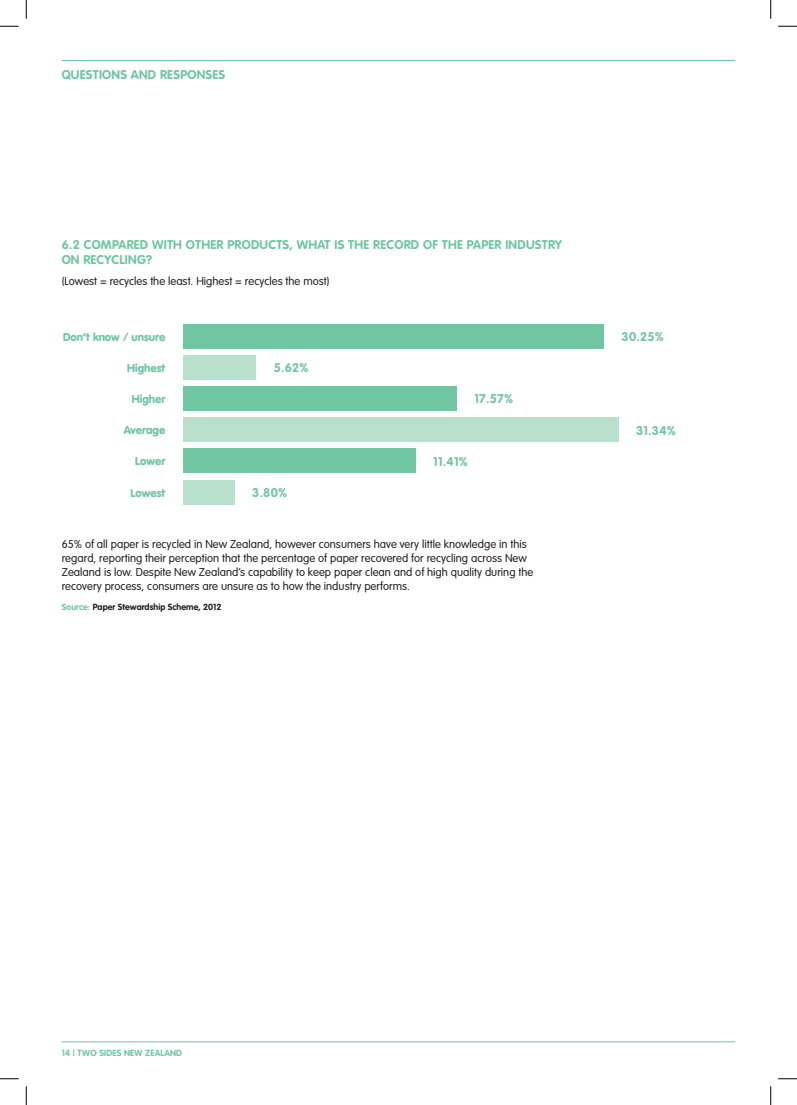
<style>
.page{position:relative;width:797px;height:1105px;background:#fff}
.page>*{position:absolute;margin:0;border:0;box-sizing:border-box;transform-origin:0 0}
.t1{font:700 12.5px/15px "VAG Rounded";letter-spacing:.02em;color:#70c6a2}
.t2{font:300 11.25px/13.8px "VAG Rounded";letter-spacing:.005em;color:#231f20}
.t3{font:900 11.25px "VAG Rounded";letter-spacing:.005em;color:#70c6a2}
.t4{font:700 8.75px "VAG Rounded";letter-spacing:.005em;color:#231f20}
.t5{font:700 8.75px "VAG Rounded";letter-spacing:.02em;color:#70c6a2}
.s1{color:#70c6a2}
</style>
<div class="page">
<hr style="left:62px;top:1041px;width:673px;height:1px;background:#70c6a2">
<hr style="left:62px;top:60px;width:673px;height:1px;background:#70c6a2">
<div style="left:183px;top:324px;width:421px;height:24px;background:#70c6a2"></div>
<div style="left:183px;top:355px;width:73px;height:24px;background:#b9e0cc"></div>
<div style="left:183px;top:387px;width:273px;height:24px;background:#70c6a2"></div>
<div style="left:183px;top:418px;width:435px;height:24px;background:#b9e0cc"></div>
<div style="left:183px;top:449px;width:232px;height:24px;background:#70c6a2"></div>
<div style="left:183px;top:480px;width:51px;height:24px;background:#b9e0cc"></div>
<svg style="left:0;top:25px;width:19px;height:2px"></svg>
<svg style="left:778px;top:25px;width:19px;height:2px"></svg>
<svg style="left:0;top:1078px;width:19px;height:1px"></svg>
<svg style="left:778px;top:1078px;width:19px;height:1px"></svg>
<svg style="left:25px;top:0;width:2px;height:19px"></svg>
<svg style="left:25px;top:1086px;width:2px;height:19px"></svg>
<svg style="left:770px;top:0;width:1px;height:19px"></svg>
<svg style="left:770px;top:1086px;width:1px;height:19px"></svg>
<p class="t1" style="left:62px;top:67px;width:165px">QUESTIONS AND RESPONSES</p>
<p class="t1" style="left:62px;top:237px;width:502px">6.2 COMPARED WITH OTHER PRODUCTS, WHAT IS THE RECORD OF THE PAPER INDUSTRY<br>ON RECYCLING?</p>
<p class="t2" style="left:62px;top:274px;width:269px">(Lowest = recycles the least. Highest = recycles the most)</p>
<p class="t3" style="left:63px;top:330px;width:104px">Don’t know / unsure</p>
<p class="t3" style="left:127px;top:361px;width:40px">Highest</p>
<p class="t3" style="left:132px;top:392px;width:35px">Higher</p>
<p class="t3" style="left:124px;top:423px;width:43px">Average</p>
<p class="t3" style="left:135px;top:455px;width:32px">Lower</p>
<p class="t3" style="left:131px;top:486px;width:36px">Lowest</p>
<p class="t1" style="left:274px;top:360px;width:36px">5.62%</p>
<p class="t1" style="left:252px;top:485px;width:36px">3.80%</p>
<p class="t1" style="left:474px;top:391px;width:40px">17.57%</p>
<p class="t1" style="left:433px;top:454px;width:36px">11.41%</p>
<p class="t2" style="left:62px;top:538px;width:473px">65% of all paper is recycled in New Zealand, however consumers have very little knowledge in this regard, reporting their perception that the percentage of paper recovered for recycling across New Zealand is low. Despite New Zealand’s capability to keep paper clean and of high quality during the recovery process, consumers are unsure as to how the industry performs.</p>
<p class="t4" style="left:62px;top:602px;width:161px"><span class="s1">Source:</span> Paper Stewardship Scheme, 2012</p>
<p class="t1" style="left:621px;top:329px;width:44px">30.25%</p>
<p class="t1" style="left:636px;top:423px;width:41px">31.34%</p>
<p class="t5" style="left:62px;top:1048px;width:122px">14 | TWO SIDES NEW ZEALAND</p>
</div>
